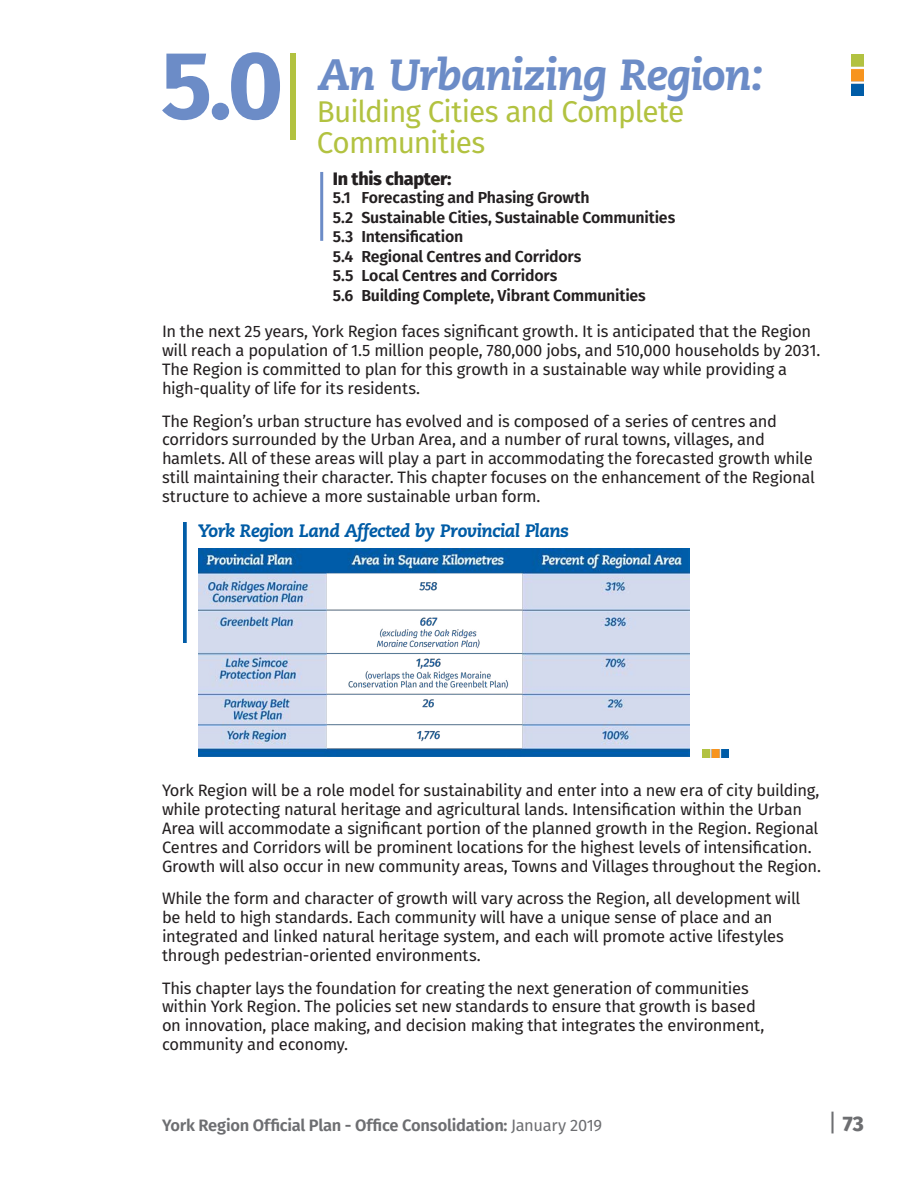
<style>
.page{position:relative;width:918px;height:1188px;background:#fff}
.page>*{position:absolute;margin:0;border:0;box-sizing:border-box;transform-origin:0 0}
.t1{font:italic 800 43.5px "Caecilia LT Std";letter-spacing:-.025em;color:#6c8cc7}
.t2{font:30px/31.5px "Fira Sans";letter-spacing:-.03em;color:#b2c240}
.t3{font:800 21px "Fira Sans";color:#6d6e71}
.t4{font:italic 800 18px "Caecilia LT Std";letter-spacing:-.03em;color:#005ca6}
.t5{font:800 18px "Fira Sans";letter-spacing:-.02em;color:#231f20}
.t6{font:16.5px/18.9px "Fira Sans";letter-spacing:-.02em;color:#231f20}
.t7{font:600 16.5px "Fira Sans";letter-spacing:-.015em;color:#6d6e71}
.t8{font:600 15.9px/19.5px "Fira Sans";letter-spacing:-.015em;color:#231f20}
.s1{font-family:"Fira Sans";font-weight:700;font-style:normal;font-size:96px}
.s2{font-family:"Fira Sans";font-weight:300;font-style:normal;font-size:96px;color:#b2c240}
.s3{font-weight:400}
.s4{font-weight:400;font-size:24px}
</style>
<div class="page">
<img style="left:852px;top:54px;width:12px;height:42px">
<img style="left:184px;top:522px;width:2px;height:120px">
<img style="left:198px;top:549px;width:492px;height:208px">
<img style="left:702px;top:750px;width:27px;height:7px">
<hr style="left:320px;top:172px;width:3px;height:69px;background:#6c8cc7">
<h1 class="t1" style="left:161px;top:49px;width:604px"><span class="s1">5.0</span><span class="s2">|</span>An Urbanizing Region:</h1>
<h2 class="t2" style="left:317px;top:95px;width:369px">Building Cities and Complete<br>Communities</h2>
<p class="t5" style="left:333px;top:167px;width:120px">In this chapter:</p>
<p class="t8" style="left:333px;top:188px;width:344px">5.1 Forecasting and Phasing Growth<br>5.2 Sustainable Cities, Sustainable Communities 5.3 Intensification<br>5.4 Regional Centres and Corridors<br>5.5 Local Centres and Corridors<br>5.6 Building Complete, Vibrant Communities</p>
<p class="t6" style="left:162px;top:322px;width:660px">In the next 25 years, York Region faces significant growth. It is anticipated that the Region will reach a population of 1.5 million people, 780,000 jobs, and 510,000 households by 2031.<br>The Region is committed to plan for this growth in a sustainable way while providing a high-quality of life for its residents.</p>
<p class="t6" style="left:162px;top:411px;width:654px">The Region’s urban structure has evolved and is composed of a series of centres and corridors surrounded by the Urban Area, and a number of rural towns, villages, and hamlets. All of these areas will play a part in accommodating the forecasted growth while still maintaining their character. This chapter focuses on the enhancement of the Regional structure to achieve a more sustainable urban form.</p>
<p class="t4" style="left:198px;top:520px;width:373px">York Region Land Affected by Provincial Plans</p>
<p class="t6" style="left:162px;top:781px;width:661px">York Region will be a role model for sustainability and enter into a new era of city building, while protecting natural heritage and agricultural lands. Intensification within the Urban Area will accommodate a significant portion of the planned growth in the Region. Regional Centres and Corridors will be prominent locations for the highest levels of intensification.<br>Growth will also occur in new community areas, Towns and Villages throughout the Region.</p>
<p class="t6" style="left:162px;top:889px;width:640px">While the form and character of growth will vary across the Region, all development will be held to high standards. Each community will have a unique sense of place and an integrated and linked natural heritage system, and each will promote active lifestyles through pedestrian-oriented environments.</p>
<p class="t6" style="left:162px;top:978px;width:604px">This chapter lays the foundation for creating the next generation of communities within York Region. The policies set new standards to ensure that growth is based on innovation, place making, and decision making that integrates the environment, community and economy.</p>
<p class="t7" style="left:162px;top:1114px;width:442px">York Region Official Plan - Office Consolidation: <span class="s3">January 2019</span></p>
<p class="t3" style="left:828px;top:1109px;width:38px"><span class="s4">|</span> 73</p>
</div>
